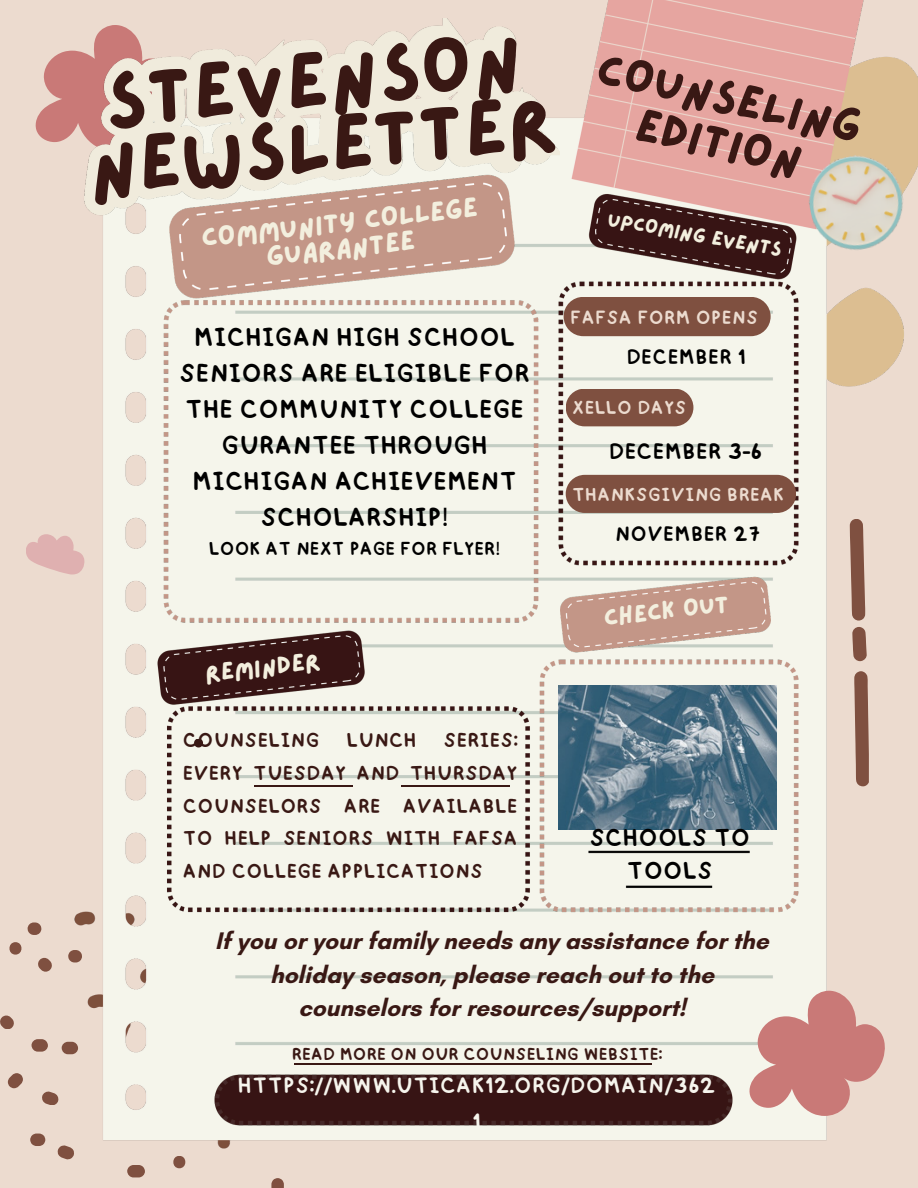
<style>
.page{position:relative;width:918px;height:1188px;background:#ecdbcf}
.page>*{position:absolute;margin:0;border:0;box-sizing:border-box;transform-origin:0 0}
.t1{font:79.2px/65.2px "Lazydog";color:#391814}
.t2{font:47.25px/46.2px "Lazydog";color:#391814;text-align:center}
.t3{font:27.9px/25.8px "Lazydog";color:#f3efde;text-align:center}
.t4{font:27.15px/36px "happy";color:#000;text-align:center}
.t5{font:25.65px/33.8px "happy";color:#000;text-align:center}
.t6{font:24.9px "Lazydog";color:#f3efde}
.t7{font:700 24.45px/33.8px "Glacial Indifference";color:#391814;text-align:center}
.t8{font:23.4px "happy";letter-spacing:.01em;color:#000}
.t9{font:23.25px/36px "happy";letter-spacing:.01em;color:#f6f5ed;text-align:center}
.t10{font:21.9px "happy";letter-spacing:.01em;color:#000}
.t11{font:21px/32.7px "happy";letter-spacing:.01em;color:#391814;text-align:justify}
.t12{font:20.4px "Lazydog";color:#f3efde}
.t13{font:19.95px "happy";letter-spacing:.01em;color:#ecdbcf}
.t14{font:19.65px "happy";letter-spacing:.01em;color:#ecdbcf}
.t15{font:19.5px "happy";color:#000}
.t16{font:18px "happy";color:#391814}
</style>
<div class="page">
<svg style="left:0;top:1016px;width:14px;height:13px"></svg>
<svg style="left:8px;top:1073px;width:15px;height:15px"></svg>
<svg style="left:38px;top:958px;width:14px;height:14px"></svg>
<svg style="left:9px;top:942px;width:13px;height:13px"></svg>
<svg style="left:28px;top:922px;width:13px;height:13px"></svg>
<svg style="left:42px;top:1092px;width:16px;height:13px"></svg>
<svg style="left:58px;top:1145px;width:16px;height:14px"></svg>
<svg style="left:30px;top:1134px;width:15px;height:12px"></svg>
<div style="left:31px;top:1039px;width:17px;height:13px;background:#7f5040;border-radius:6px"></div>
<div style="left:62px;top:1042px;width:16px;height:12px;background:#7f5040;border-radius:6px"></div>
<div style="left:127px;top:1165px;width:18px;height:12px;background:#7f5040;border-radius:6px"></div>
<svg style="left:173px;top:1156px;width:12px;height:12px"></svg>
<svg style="left:271px;top:1178px;width:13px;height:10px"></svg>
<img style="left:67px;top:0;width:851px;height:1156px">
<img style="left:801px;top:148px;width:111px;height:110px">
<svg style="left:26px;top:534px;width:58px;height:40px"></svg>
<svg style="left:36px;top:25px;width:41px;height:125px"></svg>
<img style="left:208px;top:1067px;width:532px;height:66px">
<img style="left:151px;top:167px;width:654px;height:753px">
<svg style="left:749px;top:991px;width:136px;height:125px"></svg>
<svg style="left:850px;top:519px;width:19px;height:267px"></svg>
<img style="left:558px;top:686px;width:218px;height:144px">
<svg style="left:194px;top:739px;width:9px;height:9px"></svg>
<hr style="left:254px;top:786px;width:99px;height:1px;background:#391814">
<hr style="left:402px;top:786px;width:108px;height:1px;background:#391814">
<img style="left:77px;top:19px;width:483px;height:203px">
<hr style="left:295px;top:1063px;width:357px;height:1px;background:#391814">
<div style="left:564px;top:297px;width:207px;height:39px;background:#7f5040;border-radius:20px"></div>
<div style="left:566px;top:389px;width:127px;height:37px;background:#7f5040"></div>
<div style="left:566px;top:475px;width:230px;height:38px;background:#7f5040;border-radius:19px"></div>
<h2 class="t1" style="left:78px;top:76px;width:472px;rotate:-6deg">STEVENSON<br>NEWSLETTER</h2>
<h3 class="t3" style="left:200px;top:226px;width:280px;rotate:-6deg">COMMUNITY COLLEGE<br>GUARANTEE</h3>
<p class="t2" style="left:602px;top:47px;width:272px;rotate:13deg">COUNSELING<br>EDITION</p>
<h6 class="t12" style="left:610px;top:210px;width:178px;rotate:10deg">UPCOMING EVENTS</h6>
<h1 class="t4" style="left:179px;top:315px;width:352px">MICHIGAN HIGH SCHOOL<br>SENIORS ARE ELIGIBLE FOR<br>THE COMMUNITY COLLEGE<br>GURANTEE THROUGH<br>MICHIGAN ACHIEVEMENT<br>SCHOLARSHIP!</h1>
<h1 class="t15" style="left:209px;top:529px;width:293px">LOOK AT NEXT PAGE FOR FLYER!</h1>
<h3 class="t6" style="left:204px;top:662px;width:118px;rotate:-6deg">REMINDER</h3>
<h6 class="t13" style="left:570px;top:298px;width:190px">FAFSA FORM OPENS</h6>
<h6 class="t10" style="left:626px;top:335px;width:121px">DECEMBER 1</h6>
<h4 class="t14" style="left:572px;top:389px;width:116px">XELLO DAYS</h4>
<p class="t8" style="left:609px;top:429px;width:155px">DECEMBER 3-6</p>
<h6 class="t14" style="left:572px;top:476px;width:213px">THANKSGIVING BREAK</h6>
<p class="t10" style="left:615px;top:513px;width:147px">NOVEMBER 27</p>
<h4 class="t6" style="left:602px;top:606px;width:128px;rotate:-6deg">CHECK OUT</h4>
<h6 class="t11" style="left:183px;top:721px;width:138px">COUNSELING</h6>
<h6 class="t11" style="left:346px;top:721px;width:72px">LUNCH</h6>
<h6 class="t11" style="left:183px;top:721px;width:336px;text-indent:261px">SERIES:<br>EVERY TUESDAY AND THURSDAY COUNSELORS ARE AVAILABLE TO HELP SENIORS WITH FAFSA AND COLLEGE APPLICATIONS</h6>
<p class="t5" style="left:590px;top:816px;width:162px">SCHOOLS TO<br>TOOLS</p>
<h4 class="t7" style="left:215px;top:923px;width:555px">If you or your family needs any assistance for the holiday season, please reach out to the counselors for resources/support!</h4>
<p class="t16" style="left:292px;top:1037px;width:372px">READ MORE ON OUR COUNSELING WEBSITE:</p>
<p class="t9" style="left:238px;top:1064px;width:479px">HTTPS://WWW.UTICAK12.ORG/DOMAIN/362<br>1</p>
</div>
